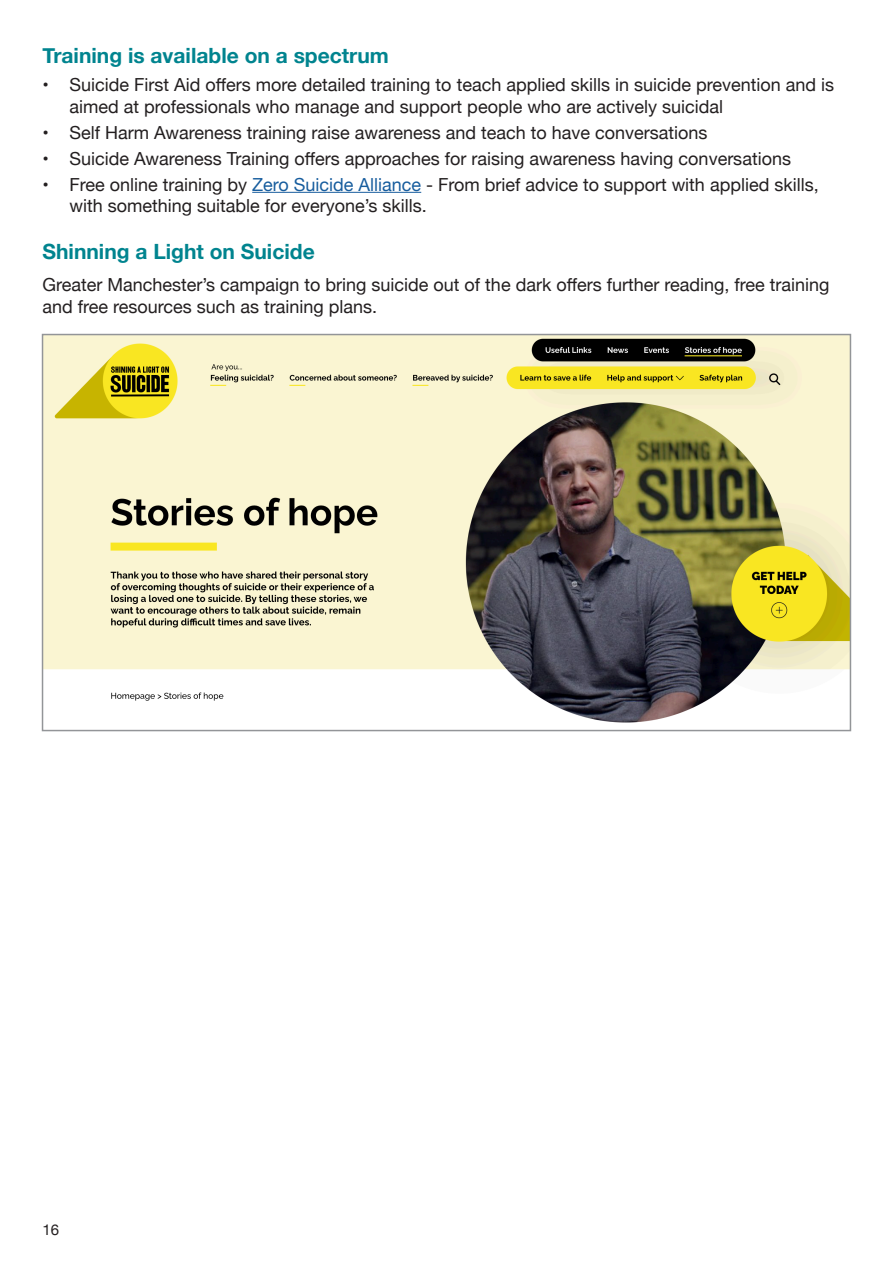
<style>
.page{position:relative;width:893px;height:1263px;background:#fff}
.page>*{position:absolute;margin:0;border:0;box-sizing:border-box;transform-origin:0 0}
.Subhead_H3{font:700 21px "Helvetica Neue";color:#00848f}
.Subhead_H2{font:18px/21.6px "Helvetica Neue";color:#231f20}
.t1{font:15px "Helvetica Neue";color:#231f20}
.s1{color:#175d9e}
</style>
<div class="page">
<hr style="left:252px;top:192px;width:169px;height:1px;background:#175d9e">
<img style="left:45px;top:337px;width:803px;height:386px">
<div style="left:42px;top:334px;width:809px;height:397px;border:2px solid #939598"></div>
<p class="Subhead_H3" style="left:43px;top:39px;width:348px">Training is available on a spectrum</p>
<h2 class="Subhead_H2" style="left:70px;top:75px;width:766px;text-indent:-27px">• Suicide First Aid offers more detailed training to teach applied skills in suicide prevention and is aimed at professionals who manage and support people who are actively suicidal</h2>
<h2 class="Subhead_H2" style="left:43px;top:123px;width:667px">• Self Harm Awareness training raise awareness and teach to have conversations</h2>
<h2 class="Subhead_H2" style="left:43px;top:148px;width:750px">• Suicide Awareness Training offers approaches for raising awareness having conversations</h2>
<h2 class="Subhead_H2" style="left:70px;top:174px;width:751px;text-indent:-27px">• Free online training by <span class="s1">Zero Suicide Alliance</span> - From brief advice to support with applied skills, with something suitable for everyone’s skills.</h2>
<p class="Subhead_H3" style="left:43px;top:235px;width:274px">Shinning a Light on Suicide</p>
<h2 class="Subhead_H2" style="left:43px;top:275px;width:788px">Greater Manchester’s campaign to bring suicide out of the dark offers further reading, free training and free resources such as training plans.</h2>
<p class="t1" style="left:43px;top:1218px;width:18px">16</p>
</div>
